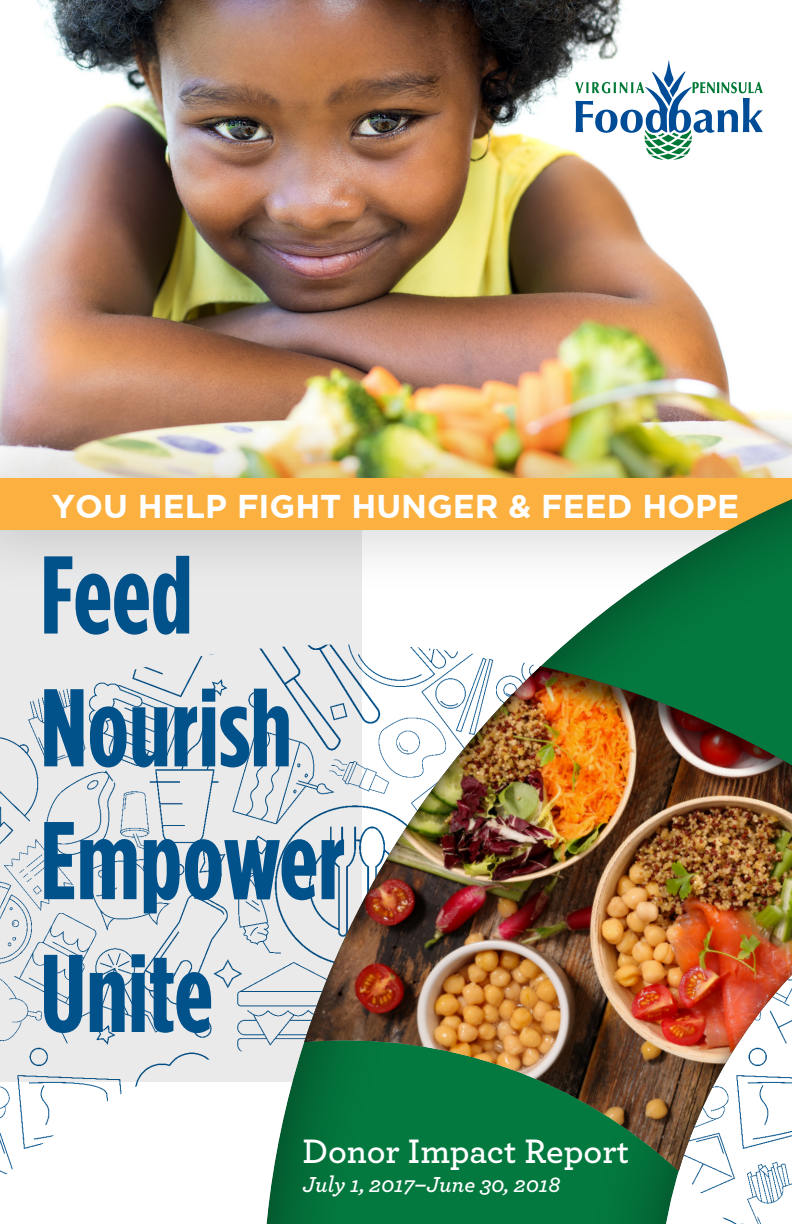
<style>
.page{position:relative;width:792px;height:1224px;background:#fff}
.page>*{position:absolute;margin:0;border:0;box-sizing:border-box;transform-origin:0 0}
.t1{font:700 110.2px/132.8px "Gotham Condensed";color:#01518a}
.t2{font:600 35.6px "Archer";color:#fff}
.t3{font:700 32.8px "Gotham";color:#fff}
.t4{font:italic 600 22.6px "Archer";color:#fff}
</style>
<div class="page">
<img style="left:0;top:0;width:719px;height:411px">
<div style="left:0;top:523px;width:361px;height:558px;background:#eaeaeb"></div>
<div style="left:0;top:411px;width:792px;height:186px;background:#231f20;opacity:.25"></div>
<div style="left:0;top:478px;width:792px;height:52px;background:#fbb03f"></div>
<img style="left:179px;top:340px;width:613px;height:274px">
<img style="left:0;top:648px;width:267px;height:576px">
<img style="left:267px;top:614px;width:525px;height:610px">
<svg style="left:575px;top:60px;width:188px;height:100px"></svg>
<p class="t3" style="left:52px;top:488px;width:689px">YOU HELP FIGHT HUNGER &amp; FEED HOPE</p>
<h1 class="t1" style="left:40px;top:526px;width:307px">Feed<br>Nourish<br>Empower<br>Unite</h1>
<p class="t2" style="left:302px;top:1124px;width:328px">Donor Impact Report</p>
<p class="t4" style="left:302px;top:1168px;width:259px">July 1, 2017–June 30, 2018</p>
</div>
